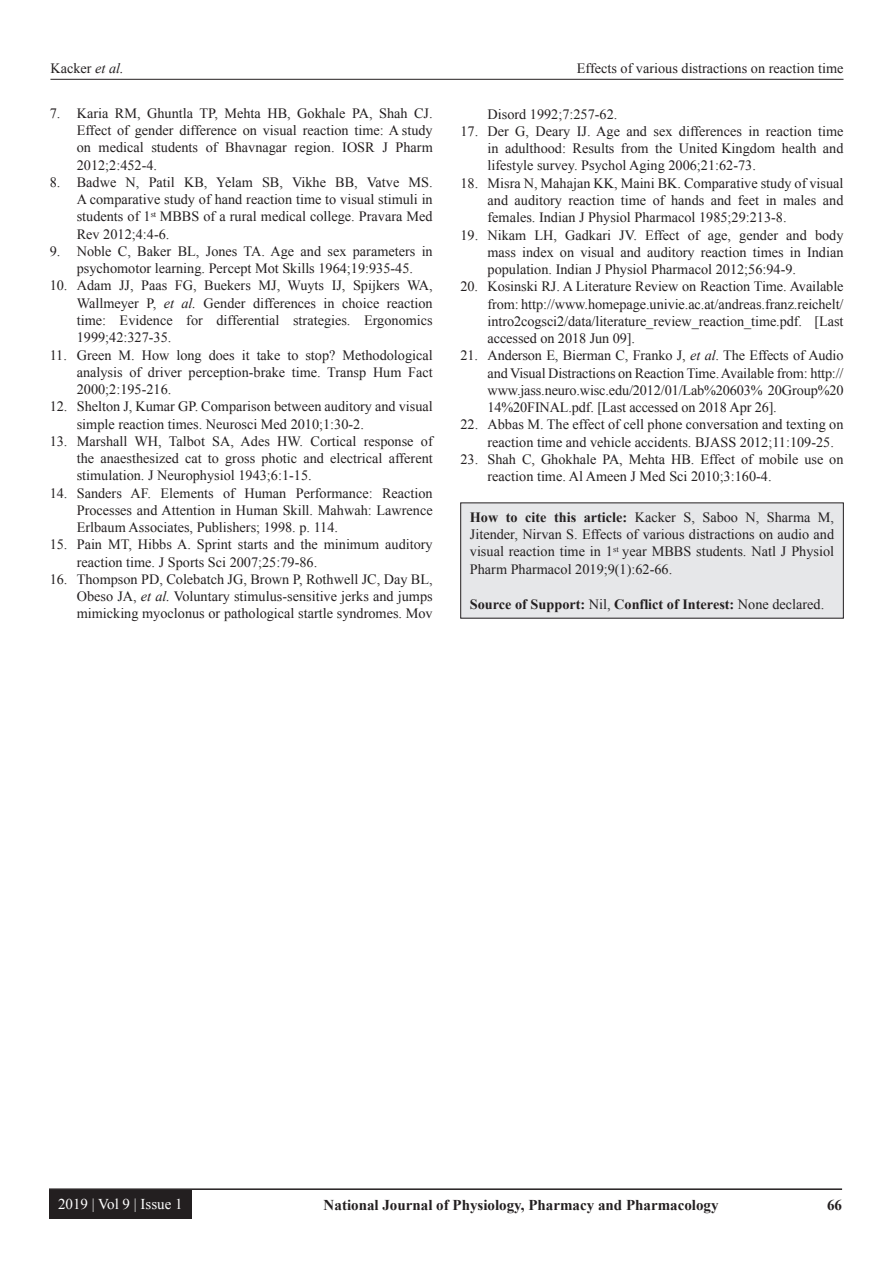
<style>
.page{position:relative;width:894px;height:1263px;background:#fff}
.page>*{position:absolute;margin:0;border:0;box-sizing:border-box;transform-origin:0 0}
.t1{font:700 15px "Times New Roman";color:#231f20}
.t2{font:15px "Times New Roman";color:#fff}
.REF{font:14.25px/17.2px "Times New Roman";color:#231f20;text-align:justify}
.HTC{font:14.25px/17.2px "Times New Roman";color:#231f20;text-align:justify}
.HTC-2{font:700 14.25px "Times New Roman";color:#231f20}
.s1{font-style:italic}
.s2{font-weight:700}
.s3{font-weight:400}
</style>
<div class="page">
<hr style="left:50px;top:79px;width:793px;height:1px;background:#231f20">
<hr style="left:49px;top:1188px;width:792px;height:1px;background:#231f20">
<div style="left:49px;top:1189px;width:143px;height:29px;background:#231f20"></div>
<div style="left:460px;top:503px;width:383px;height:115px;background:#e6e7e9"></div>
<p class="REF" style="left:50px;top:59px;width:75px">Kacker <span class="s1">et al.</span></p>
<p class="REF" style="left:576px;top:59px;width:268px">Effects of various distractions on reaction time</p>
<p class="REF" style="left:77px;top:104px;width:357px;text-indent:-27px">7. Karia RM, Ghuntla TP, Mehta HB, Gokhale PA, Shah CJ.<br>Effect of gender difference on visual reaction time: A study on medical students of Bhavnagar region. IOSR J Pharm 2012;2:452-4.</p>
<p class="REF" style="left:77px;top:173px;width:357px;text-indent:-27px">8. Badwe N, Patil KB, Yelam SB, Vikhe BB, Vatve MS.<br>A comparative study of hand reaction time to visual stimuli in students of 1<sup>st</sup> MBBS of a rural medical college. Pravara Med Rev 2012;4:4-6.</p>
<p class="REF" style="left:50px;top:242px;width:384px;text-align:center">9. Noble C, Baker BL, Jones TA. Age and sex parameters in psychomotor learning. Percept Mot Skills 1964;19:935-45.</p>
<p class="REF" style="left:77px;top:277px;width:357px;text-indent:-27px">10. Adam JJ, Paas FG, Buekers MJ, Wuyts IJ, Spijkers WA, Wallmeyer P, <span class="s1">et al.</span> Gender differences in choice reaction time: Evidence for differential strategies. Ergonomics 1999;42:327-35.</p>
<p class="REF" style="left:77px;top:346px;width:357px;text-indent:-27px">11. Green M. How long does it take to stop? Methodological analysis of driver perception‑brake time. Transp Hum Fact 2000;2:195‑216.</p>
<p class="REF" style="left:77px;top:398px;width:357px;text-indent:-27px">12. Shelton J, Kumar GP. Comparison between auditory and visual simple reaction times. Neurosci Med 2010;1:30-2.</p>
<p class="REF" style="left:77px;top:432px;width:357px;text-indent:-27px">13. Marshall WH, Talbot SA, Ades HW. Cortical response of the anaesthesized cat to gross photic and electrical afferent stimulation. J Neurophysiol 1943;6:1‑15.</p>
<p class="REF" style="left:77px;top:484px;width:357px;text-indent:-27px">14. Sanders AF. Elements of Human Performance: Reaction Processes and Attention in Human Skill. Mahwah: Lawrence Erlbaum Associates, Publishers; 1998. p. 114.</p>
<p class="REF" style="left:77px;top:536px;width:357px;text-indent:-27px">15. Pain MT, Hibbs A. Sprint starts and the minimum auditory reaction time. J Sports Sci 2007;25:79-86.</p>
<p class="REF" style="left:77px;top:570px;width:357px;text-indent:-27px">16. Thompson PD, Colebatch JG, Brown P, Rothwell JC, Day BL, Obeso JA, <span class="s1">et al.</span> Voluntary stimulus-sensitive jerks and jumps mimicking myoclonus or pathological startle syndromes. Mov</p>
<p class="REF" style="left:487px;top:105px;width:131px">Disord 1992;7:257-62.</p>
<p class="REF" style="left:487px;top:122px;width:357px;text-indent:-27px">17. Der G, Deary IJ. Age and sex differences in reaction time in adulthood: Results from the United Kingdom health and lifestyle survey. Psychol Aging 2006;21:62-73.</p>
<p class="REF" style="left:487px;top:174px;width:357px;text-indent:-27px">18. Misra N, Mahajan KK, Maini BK. Comparative study of visual and auditory reaction time of hands and feet in males and females. Indian J Physiol Pharmacol 1985;29:213-8.</p>
<p class="REF" style="left:487px;top:226px;width:357px;text-indent:-27px">19. Nikam LH, Gadkari JV. Effect of age, gender and body mass index on visual and auditory reaction times in Indian population. Indian J Physiol Pharmacol 2012;56:94-9.</p>
<p class="REF" style="left:487px;top:278px;width:357px;text-indent:-27px">20. Kosinski RJ. A Literature Review on Reaction Time. Available from: http://www.homepage.univie.ac.at/andreas.franz.reichelt/ intro2cogsci2/data/literature_review_reaction_time.pdf. [Last accessed on 2018 Jun 09].</p>
<p class="REF" style="left:487px;top:347px;width:357px;text-indent:-27px">21. Anderson E, Bierman C, Franko J, <span class="s1">et al</span>. The Effects of Audio and Visual Distractions on Reaction Time. Available from: http:// www.jass.neuro.wisc.edu/2012/01/Lab%20603% 20Group%20<br>14%20FINAL.pdf. [Last accessed on 2018 Apr 26].</p>
<p class="REF" style="left:487px;top:416px;width:357px;text-indent:-27px">22. Abbas M. The effect of cell phone conversation and texting on reaction time and vehicle accidents. BJASS 2012;11:109-25.</p>
<p class="REF" style="left:487px;top:450px;width:357px;text-indent:-27px">23. Shah C, Ghokhale PA, Mehta HB. Effect of mobile use on reaction time. Al Ameen J Med Sci 2010;3:160-4.</p>
<p class="HTC" style="left:469px;top:508px;width:365px"><span class="s2">How to cite this article:</span> Kacker S, Saboo N, Sharma M, Jitender, Nirvan S. Effects of various distractions on audio and visual reaction time in 1<sup>st</sup> year MBBS students. Natl J Physiol Pharm Pharmacol 2019;9(1):62-66.</p>
<p class="HTC-2" style="left:469px;top:594px;width:356px">Source of Support: <span class="s3">Nil,</span> Conflict of Interest: <span class="s3">None declared.</span></p>
<p class="t2" style="left:58px;top:1194px;width:126px">2019 | Vol 9 | Issue 1</p>
<p class="t1" style="left:323px;top:1194px;width:396px">National Journal of Physiology, Pharmacy and Pharmacology</p>
<p class="t1" style="left:826px;top:1194px;width:16px">66</p>
</div>
